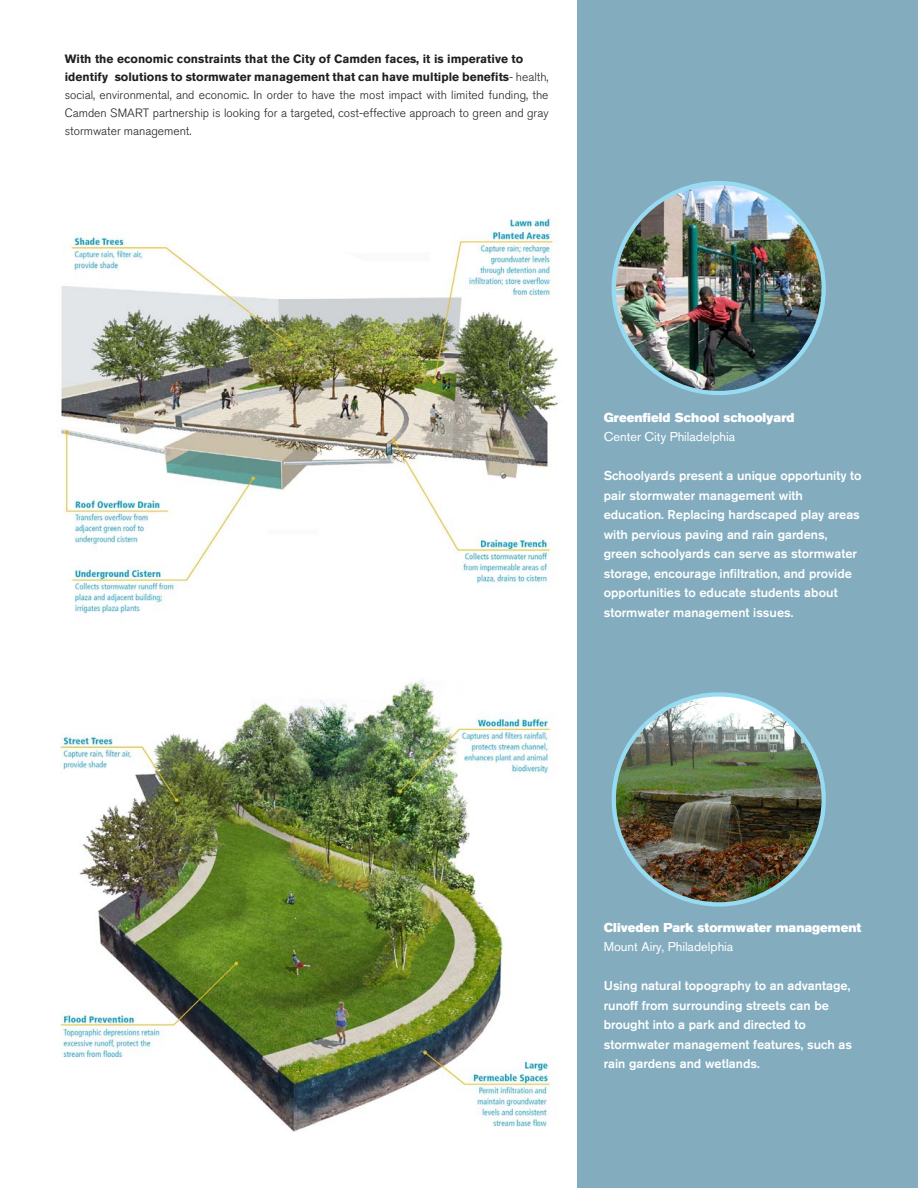
<style>
.page{position:relative;width:918px;height:1188px;background:#fff}
.page>*{position:absolute;margin:0;border:0;box-sizing:border-box;transform-origin:0 0}
.Body_Text{font:500 12.75px/19.5px "Akzidenz Grotesk BE";color:#fff}
.Sud_Head_2{font:12.75px "Akzidenz Grotesk BE Super";color:#fff}
.Body_Text-2{font:12.75px "Akzidenz Grotesk BE";color:#fff}
.Paragraph_Style_1{font:300 12px/18px "Akzidenz Grotesk BE";color:#231f20;text-align:justify}
.Paragraph_Style_1-2{font:700 12px "Akzidenz Grotesk BE";color:#231f20}
.s1{font-weight:700}
</style>
<div class="page">
<img style="left:60px;top:669px;width:518px;height:504px">
<img style="left:61px;top:116px;width:517px;height:553px">
<div style="left:578px;top:0;width:340px;height:1188px;background:#83adbf"></div>
<img style="left:614px;top:695px;width:208px;height:207px">
<img style="left:614px;top:183px;width:209px;height:210px">
<p class="Paragraph_Style_1-2" style="left:65px;top:52px;width:460px">With the economic constraints that the City of Camden faces, it is imperative to</p>
<p class="Paragraph_Style_1" style="left:65px;top:68px;width:485px"><span class="s1">identify solutions to stormwater management that can have multiple benefits</span>- health, social, environmental, and economic. In order to have the most impact with limited funding, the Camden SMART partnership is looking for a targeted, cost-effective approach to green and gray stormwater management.</p>
<p class="Sud_Head_2" style="left:604px;top:410px;width:192px">Greenfield School schoolyard</p>
<p class="Body_Text-2" style="left:604px;top:429px;width:133px">Center City Philadelphia</p>
<p class="Body_Text" style="left:604px;top:466px;width:259px">Schoolyards present a unique opportunity to pair stormwater management with</p>
<p class="Body_Text" style="left:604px;top:505px;width:258px">education. Replacing hardscaped play areas with pervious paving and rain gardens, green schoolyards can serve as stormwater storage, encourage infiltration, and provide opportunities to educate students about stormwater management issues.</p>
<p class="Sud_Head_2" style="left:604px;top:920px;width:259px">Cliveden Park stormwater management</p>
<p class="Body_Text-2" style="left:604px;top:939px;width:131px">Mount Airy, Philadelphia</p>
<p class="Body_Text" style="left:604px;top:976px;width:248px">Using natural topography to an advantage, runoff from surrounding streets can be brought into a park and directed to</p>
<p class="Body_Text" style="left:604px;top:1034px;width:250px">stormwater management features, such as rain gardens and wetlands.</p>
</div>
